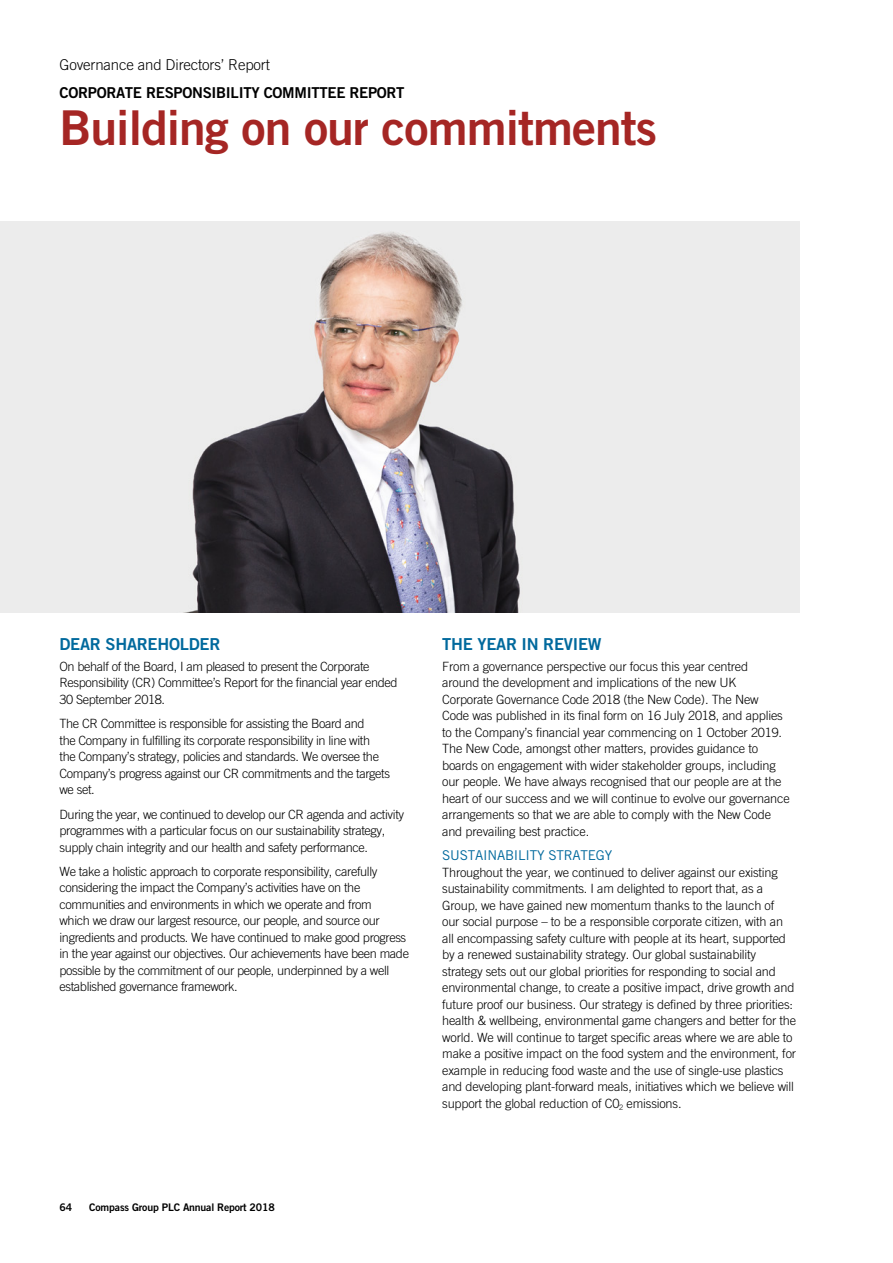
<style>
.page{position:relative;width:893px;height:1263px;background:#fff}
.page>*{position:absolute;margin:0;border:0;box-sizing:border-box;transform-origin:0 0}
.t1{font:48px "Trade Gothic LT Std Bd 2";letter-spacing:-.02em;color:#a52624}
.t2{font:16.5px "Trade Gothic LT Std Bd 2";letter-spacing:-.015em;color:#00699d}
.t3{font:15px "Trade Gothic LT Std Bd 2";letter-spacing:-.02em;color:#000}
.t4{font:300 15px "Trade Gothic LT Std";letter-spacing:-.01em;color:#000}
.t5{font:13.5px "Trade Gothic LT Std";letter-spacing:-.015em;color:#00699d}
.t6{font:300 12.75px/16.5px "Trade Gothic LT Std";letter-spacing:-.015em;color:#000}
.t7{font:10.5px "Trade Gothic LT Std Bd 2";letter-spacing:-.015em;color:#000}
</style>
<div class="page">
<img style="left:0;top:221px;width:799px;height:391px">
<p class="t4" style="left:60px;top:56px;width:212px">Governance and Directors’ Report</p>
<p class="t3" style="left:60px;top:83px;width:347px">CORPORATE RESPONSIBILITY COMMITTEE REPORT</p>
<h1 class="t1" style="left:60px;top:98px;width:599px">Building on our commitments</h1>
<p class="t2" style="left:60px;top:634px;width:162px">DEAR SHAREHOLDER</p>
<p class="t6" style="left:60px;top:658px;width:340px">On behalf of the Board, I am pleased to present the Corporate<br>Responsibility (CR) Committee’s Report for the financial year ended<br>30 September 2018.</p>
<p class="t6" style="left:60px;top:715px;width:332px">The CR Committee is responsible for assisting the Board and<br>the Company in fulfilling its corporate responsibility in line with<br>the Company’s strategy, policies and standards. We oversee the Company’s progress against our CR commitments and the targets we set.</p>
<p class="t6" style="left:60px;top:806px;width:346px">During the year, we continued to develop our CR agenda and activity programmes with a particular focus on our sustainability strategy, supply chain integrity and our health and safety performance.</p>
<p class="t6" style="left:60px;top:863px;width:351px">We take a holistic approach to corporate responsibility, carefully considering the impact the Company’s activities have on the communities and environments in which we operate and from<br>which we draw our largest resource, our people, and source our ingredients and products. We have continued to make good progress in the year against our objectives. Our achievements have been made possible by the commitment of our people, underpinned by a well established governance framework.</p>
<p class="t2" style="left:442px;top:634px;width:161px">THE YEAR IN REVIEW</p>
<p class="t6" style="left:442px;top:658px;width:349px">From a governance perspective our focus this year centred<br>around the development and implications of the new UK Corporate Governance Code 2018 (the New Code). The New<br>Code was published in its final form on 16 July 2018, and applies to the Company’s financial year commencing on 1 October 2019.<br>The New Code, amongst other matters, provides guidance to boards on engagement with wider stakeholder groups, including our people. We have always recognised that our people are at the heart of our success and we will continue to evolve our governance arrangements so that we are able to comply with the New Code and prevailing best practice.</p>
<p class="t5" style="left:442px;top:847px;width:171px">SUSTAINABILITY STRATEGY</p>
<p class="t6" style="left:442px;top:864px;width:355px">Throughout the year, we continued to deliver against our existing sustainability commitments. I am delighted to report that, as a Group, we have gained new momentum thanks to the launch of<br>our social purpose – to be a responsible corporate citizen, with an all encompassing safety culture with people at its heart, supported by a renewed sustainability strategy. Our global sustainability strategy sets out our global priorities for responding to social and environmental change, to create a positive impact, drive growth and future proof our business. Our strategy is defined by three priorities: health &amp; wellbeing, environmental game changers and better for the world. We will continue to target specific areas where we are able to make a positive impact on the food system and the environment, for example in reducing food waste and the use of single-use plastics and developing plant-forward meals, initiatives which we believe will support the global reduction of C0<sub>2</sub> emissions.</p>
<p class="t7" style="left:60px;top:1201px;width:14px">64</p>
<p class="t7" style="left:89px;top:1201px;width:187px">Compass Group PLC Annual Report 2018</p>
</div>
